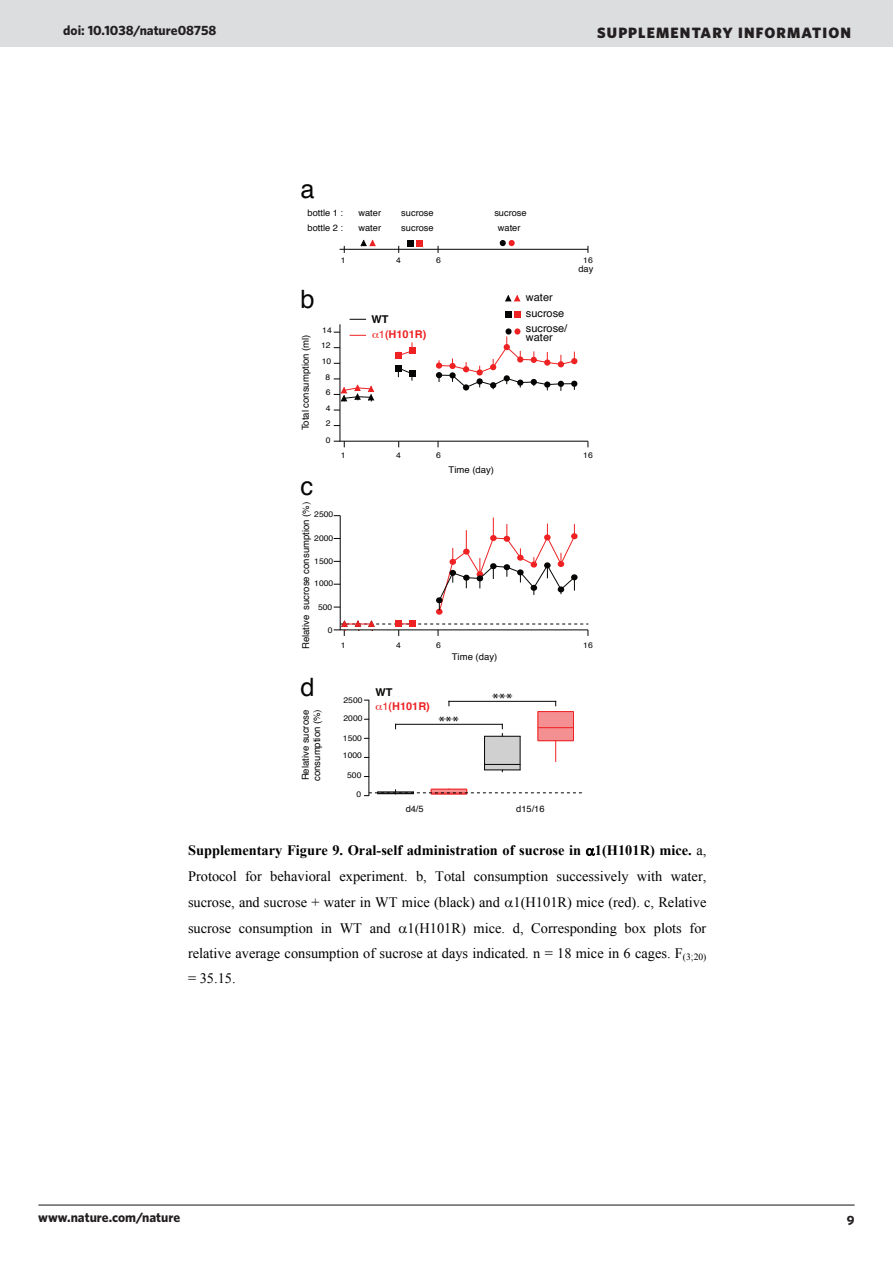
<style>
.page{position:relative;width:893px;height:1263px;background:#fff}
.page>*{position:absolute;margin:0;border:0;box-sizing:border-box;transform-origin:0 0}
.t1{font:25.35px "Helvetica";color:#050504}
.t2{font:900 15px "Whitney";letter-spacing:.075em;color:#231f20}
.t3{font:14.4px/25.7px "Times New Roman";color:#000;text-align:justify}
.t4{font:13.8px "Myriad";color:#050504;scale:1.21 1}
.t5{font:700 13.5px "Whitney";color:#231f20}
.t6{font:10.8px/16px "Helvetica";color:#050605}
.t7{font:700 10.8px/15.5px "Helvetica";color:#ee2123}
.t8{font:700 10.8px "Helvetica";color:#050504}
.t9{font:9.6px/11.4px "Helvetica";color:#050604}
.t10{font:9.3px "Helvetica";color:#050504}
.t11{font:9px/15px "Helvetica";color:#050504}
.t12{font:8.1px/15.6px "Helvetica";color:#050504;text-align:justify;scale:1.06 1}
.s1{color:#050504}
.s2{font-weight:400}
.s3{font-weight:700}
</style>
<div class="page">
<hr style="left:38px;top:1204px;width:817px;height:1px;background:#231f20">
<div style="left:0;top:0;width:893px;height:47px;background:#dcdddf"></div>
<svg style="left:350px;top:319px;width:16px;height:1px"></svg>
<svg style="left:505px;top:295px;width:15px;height:6px"></svg>
<svg style="left:514px;top:311px;width:6px;height:6px"></svg>
<div style="left:505px;top:311px;width:7px;height:6px;background:#050504"></div>
<div style="left:505px;top:328px;width:7px;height:7px;background:#050504;border-radius:50%"></div>
<div style="left:514px;top:328px;width:6px;height:7px;background:#ee2123;border-radius:50%"></div>
<svg style="left:500px;top:240px;width:15px;height:6px"></svg>
<svg style="left:408px;top:240px;width:15px;height:6px"></svg>
<svg style="left:361px;top:240px;width:15px;height:6px"></svg>
<hr style="left:340px;top:324px;width:1px;height:117px;background:#050504">
<hr style="left:340px;top:441px;width:248px;height:1px;background:#050504">
<hr style="left:340px;top:249px;width:248px;height:1px;background:#050504">
<svg style="left:334px;top:441px;width:11px;height:6px"></svg>
<hr style="left:340px;top:516px;width:1px;height:114px;background:#050504">
<div style="left:436px;top:609px;width:7px;height:6px;background:#ee2123;border-radius:50%"></div>
<div style="left:571px;top:533px;width:7px;height:6px;background:#ee2123;border-radius:50%"></div>
<div style="left:436px;top:597px;width:7px;height:6px;background:#050504;border-radius:50%"></div>
<svg style="left:438px;top:517px;width:137px;height:96px"></svg>
<div style="left:571px;top:574px;width:7px;height:6px;background:#050504;border-radius:50%"></div>
<hr style="left:368px;top:700px;width:1px;height:96px;background:#050504">
<div style="left:484px;top:736px;width:36px;height:34px;background:#d0d0d0"></div>
<hr style="left:484px;top:764px;width:36px;height:1px;background:#050504">
<div style="left:538px;top:711px;width:35px;height:30px;background:#f59092"></div>
<hr style="left:538px;top:727px;width:35px;height:1px;background:#ee2123">
<svg style="left:555px;top:741px;width:1px;height:21px"></svg>
<hr style="left:538px;top:711px;width:35px;height:1px;background:#ee2123">
<hr style="left:538px;top:740px;width:35px;height:1px;background:#ee2123">
<hr style="left:537px;top:711px;width:1px;height:30px;background:#ee2123">
<hr style="left:573px;top:711px;width:1px;height:30px;background:#ee2123">
<hr style="left:484px;top:769px;width:36px;height:1px;background:#050504">
<hr style="left:484px;top:736px;width:36px;height:1px;background:#050504">
<hr style="left:484px;top:736px;width:1px;height:34px;background:#050504">
<hr style="left:520px;top:736px;width:1px;height:34px;background:#050504">
<hr style="left:449px;top:701px;width:107px;height:1px;background:#050504">
<hr style="left:396px;top:724px;width:106px;height:1px;background:#050504">
<svg style="left:334px;top:621px;width:255px;height:15px"></svg>
<svg style="left:364px;top:788px;width:218px;height:8px"></svg>
<svg style="left:334px;top:332px;width:243px;height:70px"></svg>
<svg style="left:554px;top:700px;width:3px;height:7px"></svg>
<svg style="left:586px;top:848px;width:9px;height:8px"></svg>
<p class="t5" style="left:63px;top:22px;width:155px">doi: 10.1038/nature08758</p>
<p class="t2" style="left:597px;top:23px;width:255px">SUPPLEMENTARY INFORMATION</p>
<h1 class="t1" style="left:301px;top:169px;width:16px">a</h1>
<p class="t11" style="left:308px;top:206px;width:37px">bottle 1 : bottle 2 :</p>
<p class="t11" style="left:358px;top:206px;width:24px">water water</p>
<p class="t11" style="left:401px;top:206px;width:34px">sucrose sucrose</p>
<p class="t11" style="left:494px;top:206px;width:34px">sucrose</p>
<p class="t11" style="left:498px;top:221px;width:24px">water</p>
<h1 class="t1" style="left:301px;top:280px;width:16px">b</h1>
<p class="t9" style="left:300px;top:430px;width:97px;rotate:-90deg">Total consumption (ml)</p>
<h1 class="t1" style="left:301px;top:467px;width:14px">c</h1>
<p class="t12" style="left:341px;top:253px;width:6px">1</p>
<p class="t12" style="left:396px;top:253px;width:6px">4</p>
<p class="t12" style="left:436px;top:253px;width:6px">6</p>
<p class="t12" style="left:583px;top:253px;width:10px">16</p>
<p class="t11" style="left:578px;top:262px;width:16px">day</p>
<p class="t12" style="left:321px;top:322px;width:11px;text-align:left">14<br>12<br>10</p>
<p class="t7" style="left:379px;top:311px;width:49px;text-indent:-7px"><span class="s1">WT<br></span><span class="s2">1</span>(H101R)</p>
<p class="t12" style="left:326px;top:370px;width:6px">8</p>
<p class="t12" style="left:326px;top:385px;width:6px">6<br>4<br>2</p>
<p class="t12" style="left:326px;top:432px;width:6px">0</p>
<p class="t6" style="left:526px;top:290px;width:40px">water sucrose</p>
<p class="t6" style="left:526px;top:323px;width:43px;line-height:9.9px">sucrose/ water</p>
<p class="t12" style="left:341px;top:448px;width:6px">1</p>
<p class="t12" style="left:396px;top:448px;width:6px">4</p>
<p class="t12" style="left:436px;top:448px;width:6px">6</p>
<p class="t12" style="left:583px;top:448px;width:10px">16</p>
<p class="t10" style="left:449px;top:463px;width:47px">Time (day)</p>
<p class="t9" style="left:300px;top:649px;width:146px;rotate:-90deg">Relative sucrose consumption (%</p>
<p class="t12" style="left:314px;top:507px;width:19px">2500</p>
<p class="t12" style="left:314px;top:531px;width:19px">2000</p>
<p class="t12" style="left:314px;top:553px;width:19px">1500</p>
<p class="t12" style="left:314px;top:576px;width:19px">1000</p>
<p class="t12" style="left:318px;top:599px;width:15px">500</p>
<p class="t12" style="left:328px;top:622px;width:6px">0</p>
<h1 class="t1" style="left:301px;top:668px;width:16px">d</h1>
<p class="t9" style="left:300px;top:781px;width:72px;rotate:-90deg">Relative sucrose consumption (%</p>
<p class="t12" style="left:341px;top:637px;width:6px">1</p>
<p class="t12" style="left:396px;top:637px;width:6px">4</p>
<p class="t12" style="left:436px;top:637px;width:6px">6</p>
<p class="t12" style="left:583px;top:637px;width:10px">16</p>
<p class="t10" style="left:452px;top:649px;width:47px">Time (day)</p>
<p class="t4" style="left:492px;top:692px;width:19px">***</p>
<p class="t4" style="left:438px;top:715px;width:19px">***</p>
<p class="t8" style="left:376px;top:683px;width:19px">WT</p>
<p class="t12" style="left:344px;top:692px;width:19px">2500</p>
<p class="t7" style="left:382px;top:698px;width:49px"><span class="s2">1</span>(H101R)</p>
<p class="t12" style="left:344px;top:711px;width:19px">2000</p>
<p class="t12" style="left:343px;top:730px;width:19px">1500</p>
<p class="t12" style="left:343px;top:748px;width:19px">1000</p>
<p class="t12" style="left:347px;top:768px;width:15px">500</p>
<p class="t12" style="left:356px;top:787px;width:6px">0</p>
<p class="t11" style="left:406px;top:801px;width:20px">d4/5</p>
<p class="t11" style="left:516px;top:801px;width:30px">d15/16</p>
<p class="t3" style="left:188px;top:837px;width:520px"><span class="s3">Supplementary Figure 9. Oral-self administration of sucrose in 1(H101R) mice.</span> a, Protocol for behavioral experiment. b, Total consumption successively with water, sucrose, and sucrose + water in WT mice (black) and 1(H101R) mice (red). c, Relative sucrose consumption in WT and 1(H101R) mice. d, Corresponding box plots for relative average consumption of sucrose at days indicated. n = 18 mice in 6 cages. F<sub>(3;20) </sub>= 35.15.</p>
<p class="t5" style="left:38px;top:1208px;width:143px">www.nature.com/nature</p>
<p class="t5" style="left:847px;top:1211px;width:9px">9</p>
</div>
